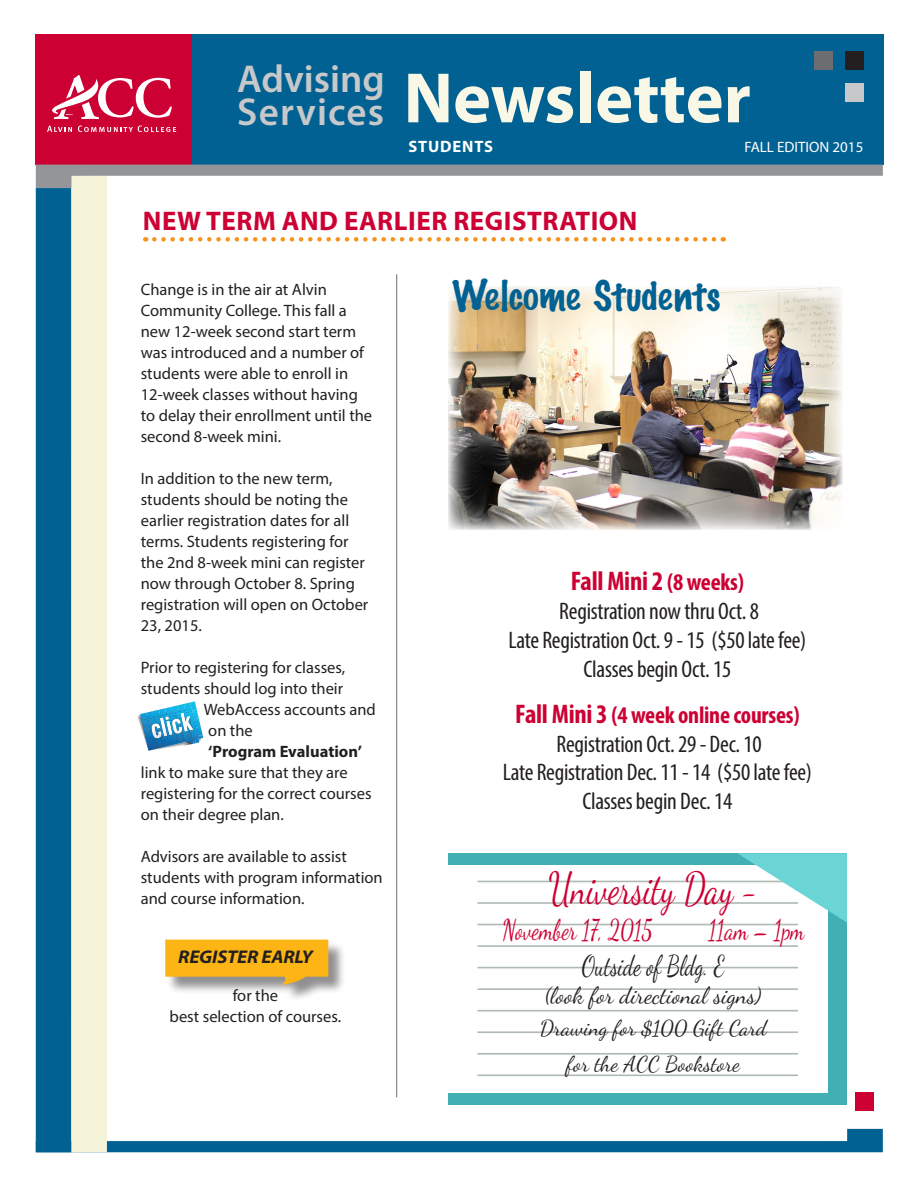
<style>
.page{position:relative;width:918px;height:1188px;background:#fff}
.page>*{position:absolute;margin:0;border:0;box-sizing:border-box;transform-origin:0 0}
.t1{font:700 72px "Myriad Pro";color:#f9f7e5}
.Calendar_month_name{font:44.7px "Dancing Script OT";color:#c03;scale:.76 1}
.Calendar_month_name-2{font:43.35px "Marking Pen";color:#006192}
.t2{font:600 39px "Myriad Pro";color:#c7c8ca}
.Calendar_month_name-3{font:28.65px "Dancing Script OT";color:#c03;scale:.76 1}
.Calendar_month_name-4{font:28.65px "Dancing Script OT";color:#231f20;scale:.76 1}
.Headline{font:700 27px "Myriad Pro";letter-spacing:.02em;color:#c03}
.Calendar_month_name-5{font:700 condensed 27px "Myriad Pro";letter-spacing:-.01em;color:#c03}
.Calendar_month_name-6{font:condensed 24px "Myriad Pro";letter-spacing:-.01em;color:#231f20}
.Calendar_month_name-7{font:700 condensed 24px "Myriad Pro";letter-spacing:-.01em;color:#c03}
.t3{font:23.4px "Dancing Script OT";color:#231f20}
.t4{font:21.6px "Dancing Script OT";color:#231f20}
.Calendar_month_name-8{font:italic 700 18.45px "Myriad Pro";letter-spacing:-.01em;color:#231f20;scale:1.06 1}
.Body{font:16.5px/21px "Myriad Pro";color:#231f20}
.t5{font:700 16.5px "Myriad Pro";letter-spacing:.05em;color:#fff}
.t6{font:15px "Myriad Pro";color:#fff}
.s1{font-weight:600;font-size:39px;color:#c7c8ca}
.s2{font-weight:700}
.s3{font-size:24px}
.s4{font-size:27px}
</style>
<div class="page">
<div style="left:167px;top:941px;width:179px;height:61px;background:#231f20;opacity:.5"></div>
<svg style="left:165px;top:940px;width:163px;height:45px;background:#ecb12c"></svg>
<div style="left:448px;top:853px;width:399px;height:251px;background:#40b0b5"></div>
<div style="left:448px;top:865px;width:380px;height:228px;background:#fff"></div>
<hr style="left:478px;top:1053px;width:320px;height:2px;background:#b0bab5">
<hr style="left:478px;top:945px;width:320px;height:2px;background:#b0bab5">
<hr style="left:478px;top:924px;width:320px;height:1px;background:#b0bab5">
<hr style="left:478px;top:881px;width:320px;height:1px;background:#b0bab5">
<hr style="left:478px;top:902px;width:320px;height:2px;background:#b0bab5">
<hr style="left:478px;top:967px;width:320px;height:1px;background:#b0bab5">
<hr style="left:478px;top:1031px;width:320px;height:2px;background:#b0bab5">
<hr style="left:478px;top:988px;width:320px;height:2px;background:#b0bab5">
<hr style="left:478px;top:1074px;width:320px;height:2px;background:#b0bab5">
<hr style="left:478px;top:1010px;width:320px;height:2px;background:#b0bab5">
<svg style="left:737px;top:853px;width:110px;height:69px"></svg>
<img style="left:448px;top:286px;width:394px;height:244px">
<div style="left:109px;top:34px;width:775px;height:131px;background:#006192"></div>
<div style="left:36px;top:34px;width:156px;height:131px;background:#c03"></div>
<svg style="left:107px;top:1129px;width:776px;height:23px"></svg>
<div style="left:36px;top:188px;width:35px;height:964px;background:#006192"></div>
<div style="left:71px;top:176px;width:36px;height:976px;background:#f5f3d9"></div>
<div style="left:855px;top:1092px;width:19px;height:19px;background:#c03"></div>
<svg style="left:36px;top:165px;width:847px;height:23px"></svg>
<div style="left:846px;top:51px;width:18px;height:19px;background:#231f20"></div>
<div style="left:846px;top:83px;width:18px;height:19px;background:#c7c8ca"></div>
<div style="left:814px;top:51px;width:18px;height:19px;background:#6c6d70"></div>
<svg style="left:47px;top:126px;width:25px;height:6px"></svg>
<svg style="left:78px;top:126px;width:98px;height:6px"></svg>
<svg style="left:52px;top:75px;width:120px;height:44px"></svg>
<svg style="left:154px;top:237px;width:570px;height:5px"></svg>
<hr style="left:396px;top:274px;width:1px;height:823px;background:#6c6d70">
<svg style="left:138px;top:701px;width:66px;height:50px"></svg>
<h3 class="t2" style="left:237px;top:54px;width:149px">Advising</h3>
<h1 class="t1" style="left:237px;top:51px;width:515px"><span class="s1">Services</span> Newsletter</h1>
<p class="t5" style="left:409px;top:136px;width:86px">STUDENTS</p>
<p class="t6" style="left:745px;top:138px;width:120px">FALL EDITION 2015</p>
<p class="Headline" style="left:143px;top:204px;width:496px">NEW TERM AND EARLIER REGISTRATION</p>
<p class="Body" style="left:141px;top:279px;width:233px">Change is in the air at Alvin<br>Community College. This fall a new 12-week second start term was introduced and a number of students were able to enroll in<br>12-week classes without having to delay their enrollment until the second 8-week mini.</p>
<p class="Body" style="left:141px;top:468px;width:229px">In addition to the new term, students should be noting the earlier registration dates for all terms. Students registering for the 2nd 8-week mini can register now through October 8. Spring registration will open on October<br>23, 2015.</p>
<p class="Body" style="left:141px;top:657px;width:206px">Prior to registering for classes,</p>
<p class="Body" style="left:141px;top:678px;width:204px">students should log into their</p>
<p class="Body" style="left:204px;top:699px;width:174px">WebAccess accounts and</p>
<p class="Body" style="left:208px;top:720px;width:46px">on the</p>
<p class="Body" style="left:141px;top:741px;width:232px;text-indent:68px"><span class="s2">‘Program Evaluation’ </span>link to make sure that they are registering for the correct courses on their degree plan.</p>
<p class="Body" style="left:141px;top:846px;width:244px">Advisors are available to assist students with program information and course information.</p>
<p class="Calendar_month_name-8" style="left:178px;top:945px;width:129px">REGISTER EARLY</p>
<p class="Body" style="left:233px;top:985px;width:47px">for the</p>
<p class="Body" style="left:170px;top:1006px;width:173px">best selection of courses.</p>
<p class="Calendar_month_name-2" style="left:452px;top:271px;width:270px">Welcome Students</p>
<p class="Calendar_month_name-5" style="left:571px;top:565px;width:175px">Fall Mini 2 <span class="s3">(8 weeks)</span></p>
<p class="Calendar_month_name-6" style="left:559px;top:597px;width:201px">Registration now thru Oct. 8</p>
<p class="Calendar_month_name-6" style="left:508px;top:626px;width:299px">Late Registration Oct. 9 - 15 ($50 late fee)</p>
<p class="Calendar_month_name-6" style="left:584px;top:654px;width:149px">Classes begin Oct. 15</p>
<p class="Calendar_month_name-7" style="left:515px;top:700px;width:286px"><span class="s4">Fall Mini 3</span> (4 week online courses)</p>
<p class="Calendar_month_name-6" style="left:557px;top:729px;width:207px">Registration Oct. 29 - Dec. 10</p>
<p class="Calendar_month_name-6" style="left:503px;top:758px;width:311px">Late Registration Dec. 11 - 14 ($50 late fee)</p>
<p class="Calendar_month_name-6" style="left:582px;top:787px;width:151px">Classes begin Dec. 14</p>
<p class="Calendar_month_name" style="left:548px;top:862px;width:278px">University Day -</p>
<p class="Calendar_month_name-3" style="left:502px;top:912px;width:199px">November 17, 2015</p>
<p class="Calendar_month_name-3" style="left:709px;top:912px;width:127px">11am – 1pm</p>
<p class="Calendar_month_name-4" style="left:582px;top:948px;width:190px">Outside of Bldg. E</p>
<p class="t3" style="left:545px;top:981px;width:218px">(look for directional signs)</p>
<p class="t4" style="left:540px;top:1015px;width:228px">Drawing for $100 Gift Card</p>
<p class="t4" style="left:567px;top:1051px;width:175px">for the ACC Bookstore</p>
</div>
